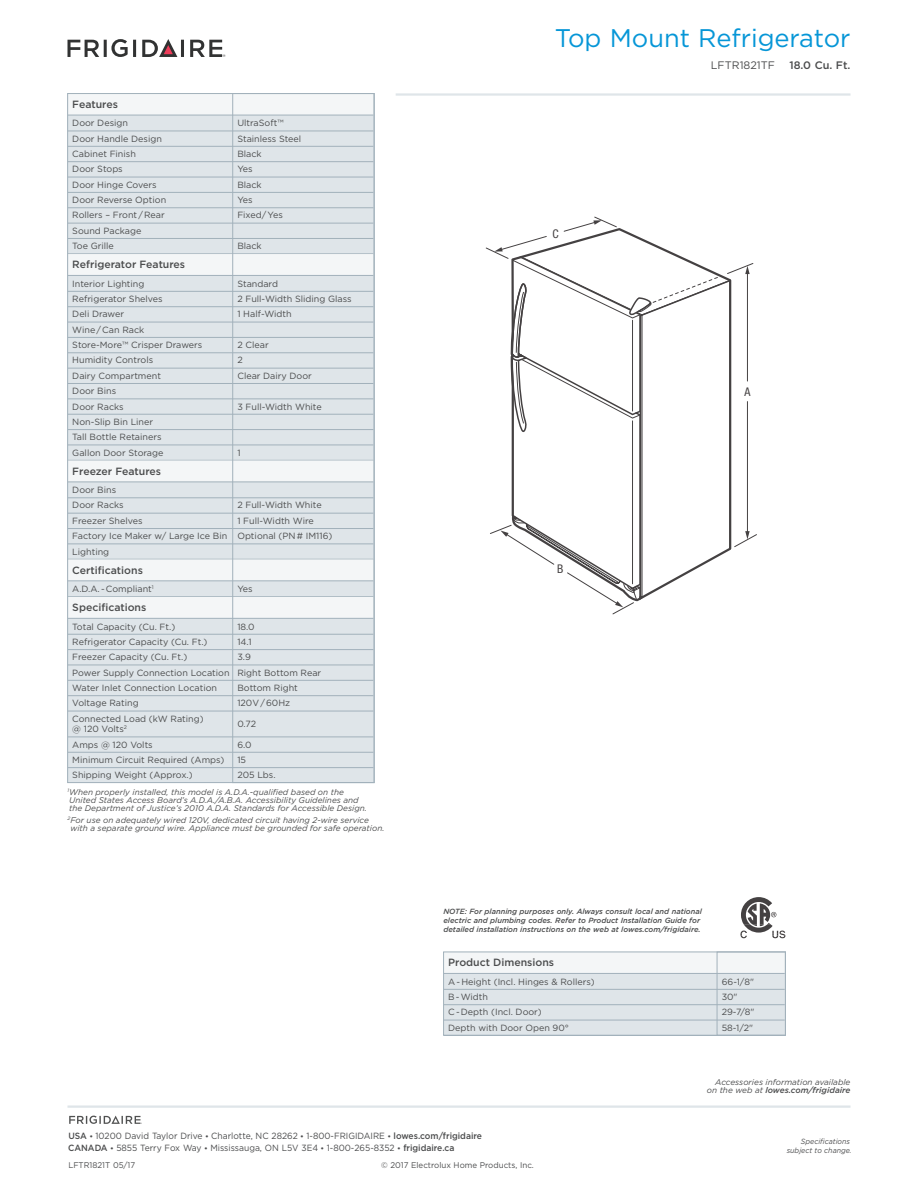
<style>
.page{position:relative;width:918px;height:1188px;background:#fff}
.page>*{position:absolute;margin:0;border:0;box-sizing:border-box;transform-origin:0 0}
.t1{font:25.5px "Gotham";color:#0696d7}
.t2{font:italic condensed 12px/12px "Helvetica Neue";color:#231f20}
.t3{font:condensed 12px "Helvetica Neue";color:#231f20}
.t4{font:10.8px "Gotham";color:#4b4c4d}
.t5{font:500 10.8px "Gotham";color:#4b4c4d}
.t6{font:500 10.5px "Gotham";color:#4b4c4d}
.t7{font:9px/15.3px "Gotham";color:#4b4c4d}
.t8{font:9px/11.9px "Gotham";color:#4b4c4d;scale:.95 1}
.t9{font:italic 8.25px/8.2px "Gotham";color:#4b4c4d}
.t10{font:8.25px "Gotham";color:#4b4c4d}
.t11{font:italic 500 7.5px/9px "Gotham";color:#4b4c4d}
.t12{font:italic 7.5px/9px "Gotham";color:#4b4c4d;text-align:right;scale:.95 1}
.s1{font-weight:500}
.s2{font-weight:500;font-size:7.5px}
</style>
<div class="page">
<hr style="left:68px;top:1106px;width:782px;height:2px;background:#dfe5e9">
<hr style="left:396px;top:93px;width:455px;height:3px;background:#dfe5e9">
<svg style="left:69px;top:1116px;width:73px;height:8px"></svg>
<svg style="left:68px;top:39px;width:68px;height:18px"></svg>
<svg style="left:142px;top:39px;width:42px;height:18px"></svg>
<svg style="left:190px;top:40px;width:35px;height:17px"></svg>
<svg style="left:553px;top:228px;width:134px;height:31px"></svg>
<svg style="left:485px;top:247px;width:149px;height:12px"></svg>
<svg style="left:494px;top:236px;width:53px;height:16px"></svg>
<svg style="left:563px;top:216px;width:54px;height:16px"></svg>
<svg style="left:490px;top:259px;width:267px;height:356px"></svg>
<svg style="left:740px;top:897px;width:45px;height:41px"></svg>
<div style="left:444px;top:952px;width:341px;height:83px;background:#dfe5e9"></div>
<div style="left:444px;top:952px;width:341px;height:21px;background:#f4f6f7"></div>
<hr style="left:444px;top:973px;width:341px;height:1px;background:#a2b1bb">
<hr style="left:444px;top:989px;width:341px;height:1px;background:#a2b1bb">
<hr style="left:444px;top:1004px;width:341px;height:1px;background:#a2b1bb">
<hr style="left:444px;top:1020px;width:341px;height:1px;background:#a2b1bb">
<hr style="left:444px;top:1035px;width:341px;height:1px;background:#a2b1bb">
<div style="left:443px;top:952px;width:343px;height:83px;border:1px solid #a2b1bb"></div>
<div style="left:717px;top:952px;width:69px;height:83px;border:1px solid #a2b1bb"></div>
<div style="left:68px;top:94px;width:306px;height:689px;background:#dfe5e9"></div>
<div style="left:68px;top:94px;width:305px;height:21px;background:#f4f6f7"></div>
<hr style="left:68px;top:115px;width:305px;height:1px;background:#a2b1bb">
<hr style="left:68px;top:131px;width:305px;height:1px;background:#a2b1bb">
<hr style="left:68px;top:146px;width:305px;height:1px;background:#a2b1bb">
<hr style="left:68px;top:161px;width:305px;height:1px;background:#a2b1bb">
<hr style="left:68px;top:177px;width:305px;height:1px;background:#a2b1bb">
<hr style="left:68px;top:192px;width:305px;height:1px;background:#a2b1bb">
<hr style="left:68px;top:208px;width:305px;height:1px;background:#a2b1bb">
<hr style="left:68px;top:223px;width:305px;height:1px;background:#a2b1bb">
<hr style="left:68px;top:238px;width:305px;height:1px;background:#a2b1bb">
<div style="left:68px;top:254px;width:305px;height:21px;background:#f4f6f7"></div>
<hr style="left:68px;top:275px;width:305px;height:1px;background:#a2b1bb">
<hr style="left:68px;top:291px;width:305px;height:1px;background:#a2b1bb">
<hr style="left:68px;top:306px;width:305px;height:1px;background:#a2b1bb">
<hr style="left:68px;top:322px;width:305px;height:1px;background:#a2b1bb">
<hr style="left:68px;top:337px;width:305px;height:1px;background:#a2b1bb">
<hr style="left:68px;top:353px;width:305px;height:1px;background:#a2b1bb">
<hr style="left:68px;top:368px;width:305px;height:1px;background:#a2b1bb">
<hr style="left:68px;top:383px;width:305px;height:1px;background:#a2b1bb">
<hr style="left:68px;top:399px;width:305px;height:1px;background:#a2b1bb">
<hr style="left:68px;top:414px;width:305px;height:1px;background:#a2b1bb">
<hr style="left:68px;top:429px;width:305px;height:1px;background:#a2b1bb">
<hr style="left:68px;top:445px;width:305px;height:1px;background:#a2b1bb">
<hr style="left:68px;top:460px;width:305px;height:1px;background:#a2b1bb">
<div style="left:68px;top:461px;width:305px;height:21px;background:#f4f6f7"></div>
<hr style="left:68px;top:482px;width:305px;height:1px;background:#a2b1bb">
<hr style="left:68px;top:498px;width:305px;height:1px;background:#a2b1bb">
<hr style="left:68px;top:513px;width:305px;height:1px;background:#a2b1bb">
<hr style="left:68px;top:528px;width:305px;height:1px;background:#a2b1bb">
<hr style="left:68px;top:544px;width:305px;height:1px;background:#a2b1bb">
<div style="left:68px;top:559px;width:305px;height:22px;background:#f4f6f7"></div>
<hr style="left:68px;top:581px;width:305px;height:1px;background:#a2b1bb">
<hr style="left:68px;top:596px;width:305px;height:1px;background:#a2b1bb">
<div style="left:68px;top:597px;width:305px;height:21px;background:#f4f6f7"></div>
<hr style="left:68px;top:618px;width:305px;height:1px;background:#a2b1bb">
<hr style="left:68px;top:634px;width:305px;height:1px;background:#a2b1bb">
<hr style="left:68px;top:649px;width:305px;height:1px;background:#a2b1bb">
<hr style="left:68px;top:665px;width:305px;height:1px;background:#a2b1bb">
<hr style="left:68px;top:680px;width:305px;height:1px;background:#a2b1bb">
<hr style="left:68px;top:695px;width:305px;height:1px;background:#a2b1bb">
<hr style="left:68px;top:711px;width:305px;height:1px;background:#a2b1bb">
<hr style="left:68px;top:737px;width:305px;height:1px;background:#a2b1bb">
<hr style="left:68px;top:752px;width:305px;height:1px;background:#a2b1bb">
<hr style="left:68px;top:767px;width:305px;height:1px;background:#a2b1bb">
<div style="left:233px;top:93px;width:141px;height:690px;border:1px solid #a2b1bb"></div>
<p class="t6" style="left:72px;top:97px;width:47px">Features</p>
<p class="t7" style="left:72px;top:115px;width:96px">Door Design<br>Door Handle Design<br>Cabinet Finish<br>Door Stops<br>Door Hinge Covers<br>Door Reverse Option<br>Rollers – Front / Rear<br>Sound Package<br>Toe Grille</p>
<p class="t6" style="left:72px;top:258px;width:114px">Refrigerator Features</p>
<p class="t7" style="left:72px;top:276px;width:132px">Interior Lighting<br>Refrigerator Shelves<br>Deli Drawer<br>Wine / Can Rack<br>Store-More™ Crisper Drawers<br>Humidity Controls<br>Dairy Compartment<br>Door Bins<br>Door Racks<br>Non-Slip Bin Liner<br>Tall Bottle Retainers<br>Gallon Door Storage</p>
<p class="t6" style="left:72px;top:464px;width:90px">Freezer Features</p>
<p class="t7" style="left:72px;top:482px;width:157px">Door Bins<br>Door Racks<br>Freezer Shelves<br>Factory Ice Maker w/ Large Ice Bin<br>Lighting</p>
<p class="t6" style="left:72px;top:563px;width:72px">Certifications</p>
<p class="t7" style="left:72px;top:581px;width:83px">A.D.A. - Compliant<sup>1</sup></p>
<p class="t6" style="left:72px;top:600px;width:76px">Specifications</p>
<p class="t7" style="left:72px;top:618px;width:159px">Total Capacity (Cu. Ft.)<br>Refrigerator Capacity (Cu. Ft.)<br>Freezer Capacity (Cu. Ft.)<br>Power Supply Connection Location<br>Water Inlet Connection Location<br>Voltage Rating<br>Connected Load (kW Rating)</p>
<p class="t7" style="left:72px;top:721px;width:154px">@ 120 Volts<sup>2<br></sup>Amps @ 120 Volts<br>Minimum Circuit Required (Amps)<br>Shipping Weight (Approx.)</p>
<p class="t7" style="left:237px;top:115px;width:65px">UltraSoft™<br>Stainless Steel<br>Black<br>Yes<br>Black<br>Yes<br>Fixed/ Yes</p>
<p class="t7" style="left:237px;top:238px;width:26px">Black</p>
<p class="t7" style="left:237px;top:276px;width:116px">Standard<br>2 Full-Width Sliding Glass<br>1 Half-Width</p>
<p class="t7" style="left:237px;top:337px;width:76px">2 Clear<br>2<br>Clear Dairy Door</p>
<p class="t7" style="left:237px;top:398px;width:86px">3 Full-Width White</p>
<p class="t7" style="left:237px;top:445px;width:5px">1</p>
<p class="t7" style="left:237px;top:497px;width:97px">2 Full-Width White<br>1 Full-Width Wire<br>Optional (PN # IM116)</p>
<p class="t7" style="left:237px;top:581px;width:17px">Yes</p>
<p class="t7" style="left:237px;top:619px;width:85px">18.0<br>14.1<br>3.9<br>Right Bottom Rear<br>Bottom Right<br>120V / 60Hz</p>
<p class="t7" style="left:237px;top:716px;width:20px">0.72</p>
<p class="t7" style="left:237px;top:737px;width:40px">6.0<br>15<br>205 Lbs.</p>
<p class="t9" style="left:68px;top:788px;width:301px"><sup>1</sup>When properly installed, this model is A.D.A.-qualified based on the<br>United States Access Board’s A.D.A./A.B.A. Accessibility Guidelines and the Department of Justice’s 2010 A.D.A. Standards for Accessible Design.</p>
<p class="t9" style="left:70px;top:816px;width:316px;text-indent:-3px"><sup>2</sup>For use on adequately wired 120V, dedicated circuit having 2-wire service with a separate ground wire. Appliance must be grounded for safe operation.</p>
<h1 class="t1" style="left:555px;top:22px;width:297px">Top Mount Refrigerator</h1>
<p class="t4" style="left:711px;top:58px;width:66px">LFTR1821TF</p>
<p class="t5" style="left:789px;top:58px;width:63px">18.0 Cu. Ft.</p>
<h2 class="t3" style="left:552px;top:227px;width:8px">C</h2>
<h2 class="t3" style="left:557px;top:562px;width:8px">B</h2>
<h2 class="t3" style="left:745px;top:385px;width:7px">A</h2>
<h2 class="t2" style="left:580px;top:905px;width:139px">minimum clearance will ONLY allow for 90 door swing which</h2>
<p class="t11" style="left:443px;top:907px;width:260px">NOTE: For planning purposes only. Always consult local and national electric and plumbing codes. Refer to Product Installation Guide for detailed installation instructions on the web at lowes.com/frigidaire.</p>
<p class="t6" style="left:448px;top:956px;width:108px">Product Dimensions</p>
<p class="t7" style="left:448px;top:974px;width:148px">A - Height (Incl. Hinges &amp; Rollers)<br>B - Width<br>C - Depth (Incl. Door)<br>Depth with Door Open 90°</p>
<p class="t7" style="left:722px;top:974px;width:34px">66-1/8"<br>30"<br>29-7/8"<br>58-1/2"</p>
<p class="t9" style="left:707px;top:1078px;width:145px;text-align:right">Accessories information available on the web at <span class="s1">lowes.com/frigidaire</span></p>
<p class="t8" style="left:68px;top:1130px;width:437px"><span class="s1">USA</span> <span class="s2">•</span> 10200 David Taylor Drive <span class="s2">•</span> Charlotte, NC 28262 <span class="s2">•</span> 1-800-FRIGIDAIRE <span class="s2">•</span> <span class="s1">lowes.com/frigidaire<br>CANADA</span> <span class="s2">•</span> 5855 Terry Fox Way <span class="s2">•</span> Mississauga, ON L5V 3E4 <span class="s2">•</span> 1-800-265-8352 <span class="s2">•</span> <span class="s1">frigidaire.ca</span></p>
<p class="t10" style="left:68px;top:1159px;width:68px">LFTR1821T 05/17</p>
<p class="t10" style="left:381px;top:1159px;width:154px">© 2017 Electrolux Home Products, Inc.</p>
<p class="t12" style="left:787px;top:1136px;width:70px">Specifications subject to change.</p>
</div>
